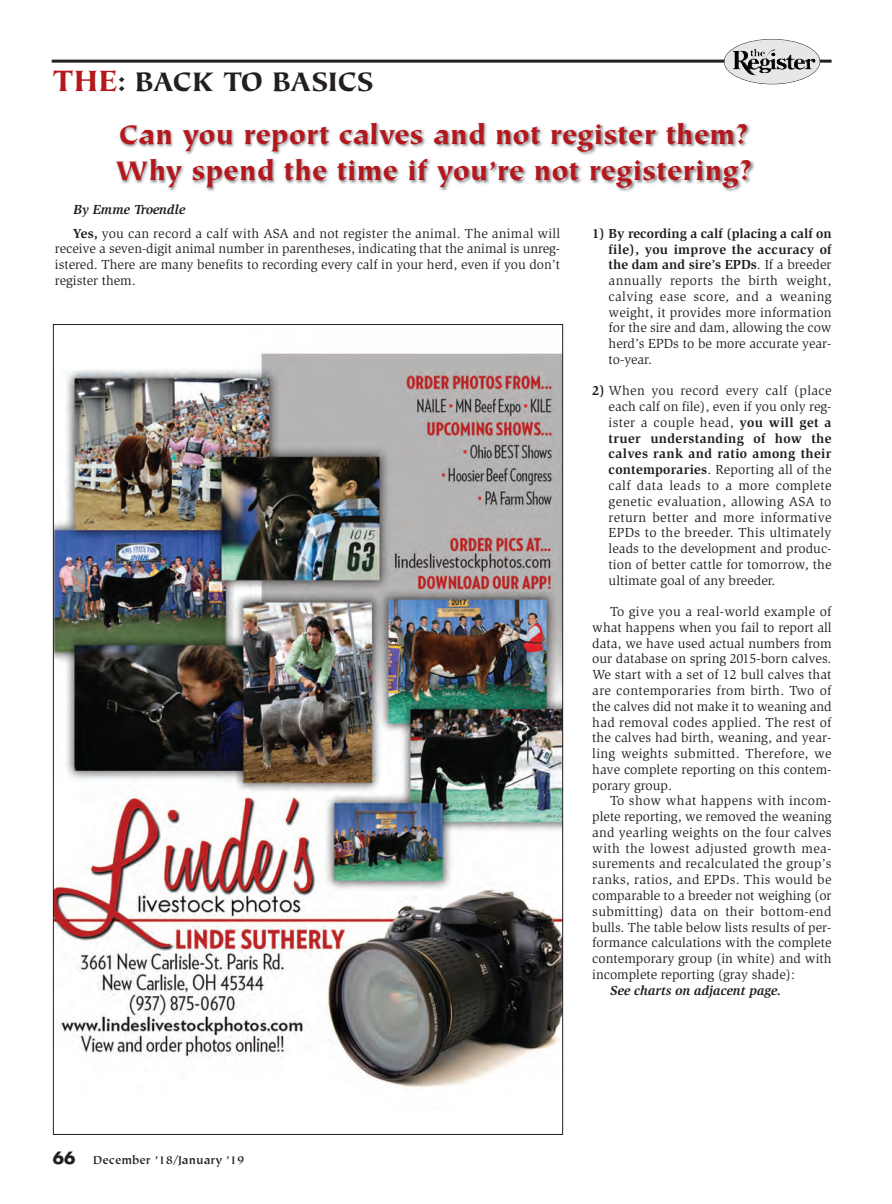
<style>
.page{position:relative;width:892px;height:1204px;background:#fff}
.page>*{position:absolute;margin:0;border:0;box-sizing:border-box;transform-origin:0 0}
.t1{font:900 30px/36px "Tiepolo";color:#b4181d}
.t2{font:900 30px "Tiepolo";color:#231f20}
.t3{font:13.5px/15.8px "Slimbach";color:#231f20;text-align:justify}
.t4{font:italic 700 13.5px "Slimbach";color:#231f20}
.t5{font:700 12.75px "Tiepolo";color:#231f20}
.s1{font-size:33px;color:#b4181d}
.s2{font-weight:700}
.s3{font-family:"Futura";font-size:16.5px}
</style>
<div class="page">
<hr style="left:52px;top:60px;width:780px;height:3px;background:#231f20">
<svg style="left:724px;top:39px;width:96px;height:45px;background:#bcbdbf"></svg>
<div style="left:724px;top:39px;width:96px;height:45px;border:1px solid #231f20;border-radius:50%"></div>
<img style="left:750px;top:49px;width:27px;height:19px">
<img style="left:116px;top:122px;width:639px;height:70px">
<img style="left:55px;top:353px;width:506px;height:737px">
<h1 class="t2" style="left:53px;top:70px;width:322px"><span class="s1">THE</span>: BACK TO BASICS</h1>
<h1 class="t1" style="left:116px;top:119px;width:638px">Can you report calves and not register them?<br>Why spend the time if you’re not registering?</h1>
<p class="t4" style="left:74px;top:204px;width:113px">By Emme Troendle</p>
<p class="t3" style="left:55px;top:226px;width:507px;text-indent:18px"><span class="s2">Yes,</span> you can record a calf with ASA and not register the animal. The animal will receive a seven-digit animal number in parentheses, indicating that the animal is unreg&shy;istered. There are many benefits to recording every calf in your herd, even if you don’t register them.</p>
<p class="t3" style="left:609px;top:226px;width:224px;text-indent:-16px"><span class="s2">1) By recording a calf (placing a calf on file), you improve the accuracy of the dam and sire’s EPDs</span>. If a breeder annually reports the birth weight, calving ease score, and a weaning weight, it provides more information for the sire and dam, allowing the cow herd’s EPDs to be more accurate year&shy;to-year.</p>
<p class="t3" style="left:609px;top:384px;width:224px;text-indent:-16px"><span class="s2">2)</span> When you record every calf (place each calf on file), even if you only reg&shy;ister a couple head, <span class="s2">you will get a truer understanding of how the calves rank and ratio among their contemporaries</span>. Reporting all of the calf data leads to a more complete genetic evaluation, allowing ASA to return better and more informative EPDs to the breeder. This ultimately leads to the development and produc&shy;tion of better cattle for tomorrow, the ultimate goal of any breeder.</p>
<p class="t3" style="left:592px;top:604px;width:241px;text-indent:18px">To give you a real-world example of what happens when you fail to report all data, we have used actual numbers from our database on spring 2015-born calves.<br>We start with a set of 12 bull calves that are contemporaries from birth. Two of the calves did not make it to weaning and had removal codes applied. The rest of the calves had birth, weaning, and year&shy;ling weights submitted. Therefore, we have complete reporting on this contem&shy;porary group.</p>
<p class="t3" style="left:592px;top:793px;width:241px;text-indent:18px">To show what happens with incom&shy;plete reporting, we removed the weaning and yearling weights on the four calves with the lowest adjusted growth mea&shy;surements and recalculated the group’s ranks, ratios, and EPDs. This would be comparable to a breeder not weighing (or submitting) data on their bottom-end bulls. The table below lists results of per&shy;formance calculations with the complete contemporary group (in white) and with incomplete reporting (gray shade):</p>
<p class="t4" style="left:610px;top:984px;width:172px">See charts on adjacent page.</p>
<p class="t5" style="left:53px;top:1154px;width:193px"><span class="s3">66</span> December ’18/January ’19</p>
</div>
